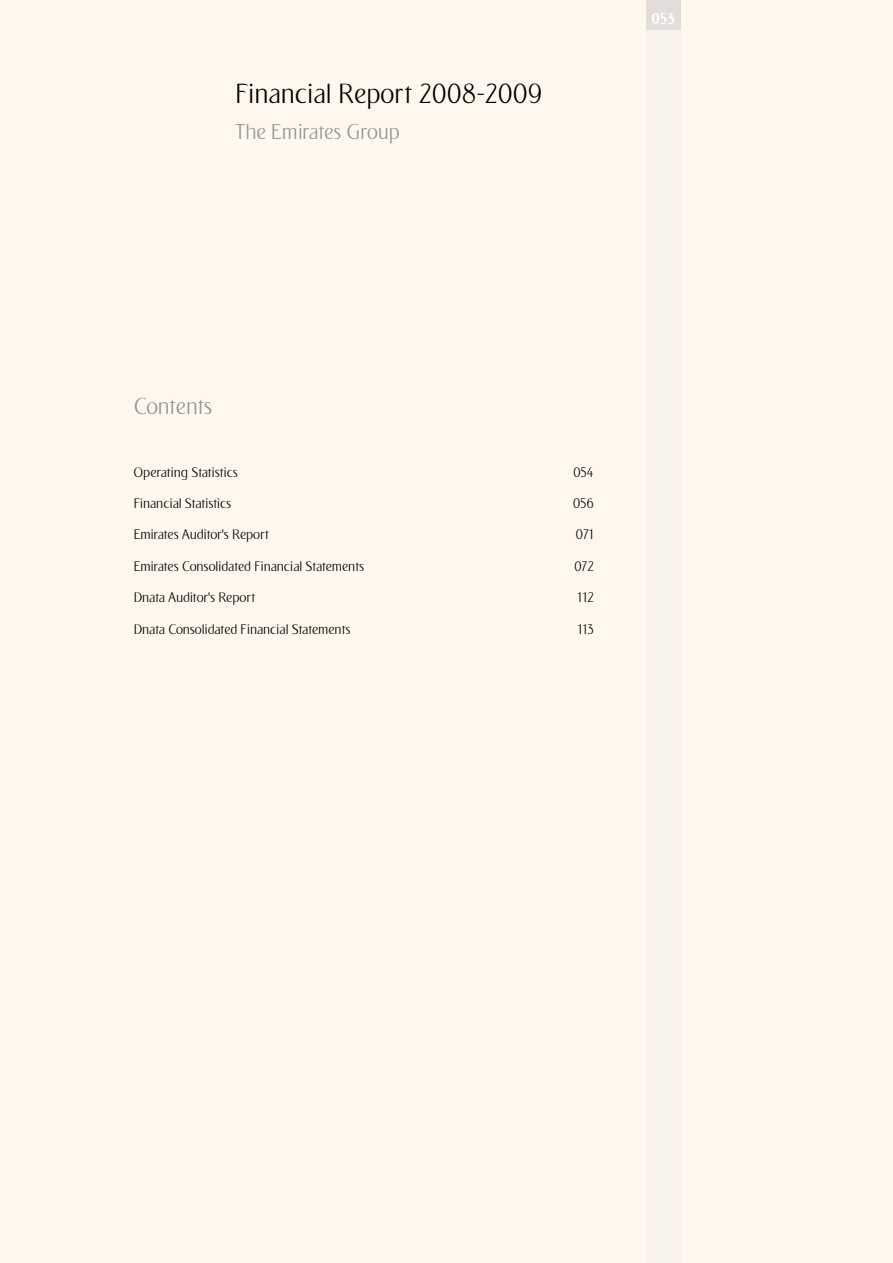
<style>
.page{position:relative;width:893px;height:1263px;background:#fff8ef}
.page>*{position:absolute;margin:0;border:0;box-sizing:border-box;transform-origin:0 0}
.t1{font:27px "EK03 Plain L02";color:#000}
.t2{font:22.5px "EK03 Plain L02";color:#939598}
.t3{font:21px "EK03 Plain L02";color:#939598}
.t4{font:15px "EK03 Plain B02";color:#fff}
.t5{font:13.5px "EK03 Plain L02";color:#000}
</style>
<div class="page">
<div style="left:646px;top:0;width:34px;height:1263px;background:#f7f2ec"></div>
<div style="left:646px;top:0;width:34px;height:30px;background:#e2ddda"></div>
<p class="t1" style="left:236px;top:84px;width:308px">Financial Report 2008-2009</p>
<p class="t3" style="left:236px;top:124px;width:166px">The Emirates Group</p>
<p class="t4" style="left:651px;top:13px;width:26px">053</p>
<p class="t2" style="left:134px;top:397px;width:80px">Contents</p>
<p class="t5" style="left:134px;top:467px;width:105px">Operating Statistics</p>
<p class="t5" style="left:573px;top:467px;width:22px">054</p>
<p class="t5" style="left:134px;top:498px;width:99px">Financial Statistics</p>
<p class="t5" style="left:573px;top:498px;width:23px">056</p>
<p class="t5" style="left:134px;top:530px;width:137px">Emirates Auditor’s Report</p>
<p class="t5" style="left:575px;top:530px;width:20px">071</p>
<p class="t5" style="left:134px;top:561px;width:232px">Emirates Consolidated Financial Statements</p>
<p class="t5" style="left:574px;top:561px;width:21px">072</p>
<p class="t5" style="left:134px;top:593px;width:123px">Dnata Auditor’s Report</p>
<p class="t5" style="left:577px;top:593px;width:18px">112</p>
<p class="t5" style="left:134px;top:624px;width:218px">Dnata Consolidated Financial Statements</p>
<p class="t5" style="left:577px;top:624px;width:18px">113</p>
</div>
